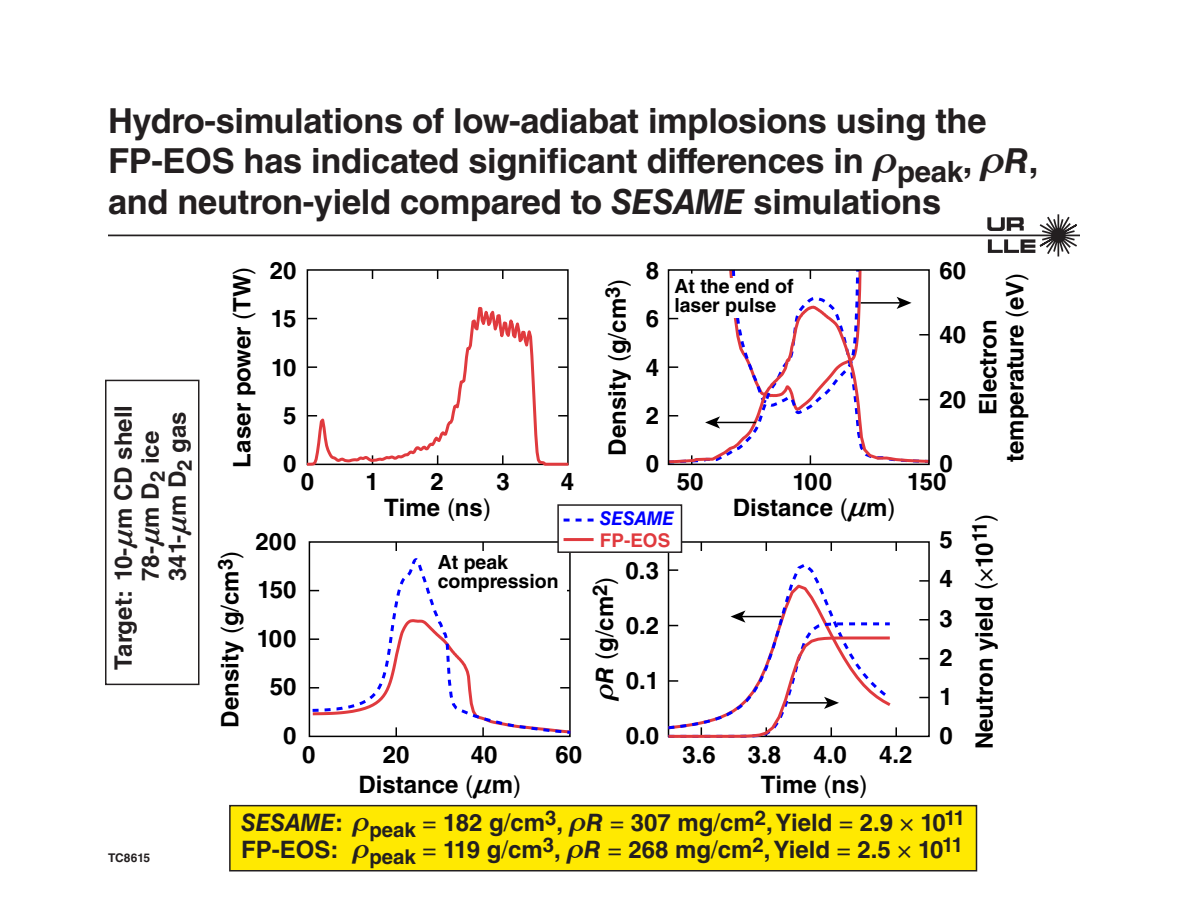
<style>
.page{position:relative;width:1188px;height:918px;background:#fff}
.page>*{position:absolute;margin:0;border:0;box-sizing:border-box;transform-origin:0 0}
.t1{font:700 34.5px/40.5px "Helvetica LT Std";letter-spacing:-.01em;color:#231f20}
.t2{font:700 24px/48.4px "Helvetica LT Std";color:#000;text-align:center}
.t3{font:700 24px "Helvetica LT Std";color:#231f20}
.t4{font:24px "Helvetica LT Std";color:#000}
.t5{font:700 19.5px/19.5px "Helvetica LT Std";color:#000}
.t6{font:italic 700 18.9px/21.6px "Helvetica LT Std";color:#00f}
.t7{font:700 12px "Helvetica LT Std";color:#231f20}
.s1{font-family:"MM Greek"}
.s2{font-style:italic}
.s3{font-weight:400}
.s4{font-style:normal;color:#e03a3e}
.s5{font-family:"MM Greek";font-weight:700}
.s6{font-weight:700;font-style:italic}
.s7{font-weight:700}
</style>
<div class="page">
<svg style="left:987px;top:214px;width:92px;height:43px"></svg>
<hr style="left:108px;top:235px;width:972px;height:1px;background:#231f20">
<div style="left:230px;top:806px;width:746px;height:65px;background:#ffe901"></div>
<div style="left:229px;top:805px;width:748px;height:67px;border:2px solid #231f20"></div>
<div style="left:105px;top:380px;width:95px;height:305px;border:2px solid #231f20"></div>
<div style="left:309px;top:541px;width:262px;height:196px;border:2px solid #000"></div>
<svg style="left:482px;top:542px;width:2px;height:9px"></svg>
<div style="left:668px;top:541px;width:262px;height:196px;border:2px solid #000"></div>
<svg style="left:919px;top:619px;width:10px;height:2px"></svg>
<svg style="left:919px;top:580px;width:10px;height:2px"></svg>
<svg style="left:895px;top:542px;width:2px;height:9px"></svg>
<svg style="left:502px;top:272px;width:2px;height:7px"></svg>
<div style="left:558px;top:505px;width:124px;height:47px;background:#fff"></div>
<div style="left:557px;top:504px;width:125px;height:49px;border:2px solid #231f20"></div>
<svg style="left:564px;top:519px;width:30px;height:3px"></svg>
<hr style="left:564px;top:538px;width:30px;height:3px;background:#e03a3e">
<svg style="left:306px;top:301px;width:263px;height:165px"></svg>
<svg style="left:310px;top:557px;width:261px;height:179px"></svg>
<svg style="left:667px;top:269px;width:260px;height:196px"></svg>
<svg style="left:667px;top:561px;width:230px;height:177px"></svg>
<div style="left:727px;top:278px;width:16px;height:40px;background:#fff"></div>
<div style="left:668px;top:269px;width:262px;height:196px;border:2px solid #000"></div>
<p class="t1" style="left:108px;top:100px;width:932px">Hydro-simulations of low-adiabat implosions using the<br>FP-EOS has indicated significant differences in <span class="s1">t</span><sub>peak</sub>, <span class="s1">t</span><span class="s2">R</span>, and neutron-yield compared to <span class="s2">SESAME</span> simulations</p>
<p class="t3" style="left:109px;top:670px;width:266px;rotate:-90deg">Target: 10-<span class="s1">n</span>m CD shell</p>
<p class="t3" style="left:163px;top:581px;width:171px;rotate:-90deg">341-<span class="s1">n</span>m D<sub>2</sub> gas</p>
<p class="t3" style="left:136px;top:581px;width:152px;rotate:-90deg">78-<span class="s1">n</span>m D<sub>2</sub> ice</p>
<p class="t7" style="left:108px;top:850px;width:44px">TC8615</p>
<p class="t2" style="left:646px;top:246px;width:15px">8</p>
<p class="t2" style="left:270px;top:246px;width:28px">20</p>
<p class="t2" style="left:940px;top:246px;width:28px">60</p>
<p class="t2" style="left:218px;top:468px;width:203px;rotate:-90deg">Laser power <span class="s3">(</span>TW<span class="s3">)</span></p>
<p class="t2" style="left:974px;top:462px;width:190px;line-height:27px;rotate:-90deg">Electron temperature <span class="s3">(</span>eV<span class="s3">)</span></p>
<p class="t5" style="left:674px;top:276px;width:121px">At the end of laser pulse</p>
<p class="t2" style="left:593px;top:456px;width:178px;rotate:-90deg">Density <span class="s3">(</span>g<span class="s3">/</span>cm<sup>3</sup><span class="s3">)</span></p>
<p class="t2" style="left:646px;top:294px;width:15px;text-align:justify">6<br>4<br>2<br>0</p>
<p class="t2" style="left:271px;top:294px;width:27px">15<br>10<br>5<br>0</p>
<p class="t2" style="left:940px;top:310px;width:28px">40</p>
<p class="t2" style="left:940px;top:375px;width:28px">20</p>
<p class="t2" style="left:940px;top:439px;width:15px">0</p>
<p class="t2" style="left:301px;top:457px;width:15px">0</p>
<p class="t2" style="left:366px;top:457px;width:15px">1</p>
<p class="t2" style="left:384px;top:467px;width:108px;line-height:26.8px">2<br>Time <span class="s3">(</span>ns<span class="s3">)</span></p>
<p class="t2" style="left:497px;top:457px;width:15px">3</p>
<p class="t2" style="left:561px;top:457px;width:15px">4</p>
<p class="t2" style="left:677px;top:457px;width:28px">50</p>
<p class="t2" style="left:733px;top:467px;width:164px;line-height:26.8px">100<br>Distance <span class="s3">(</span><span class="s1">n</span>m<span class="s3">)</span></p>
<p class="t2" style="left:907px;top:457px;width:41px">150</p>
<p class="t6" style="left:600px;top:508px;width:76px">SESAME<br><span class="s4">FP-EOS</span></p>
<p class="t2" style="left:960px;top:749px;width:237px;rotate:-90deg">Neutron yield <span class="s3">(×</span>10<sup>11</sup><span class="s3">)</span></p>
<p class="t2" style="left:940px;top:515px;width:15px">5</p>
<p class="t2" style="left:256px;top:517px;width:42px">200</p>
<p class="t2" style="left:205px;top:728px;width:178px;rotate:-90deg">Density <span class="s3">(</span>g<span class="s3">/</span>cm<sup>3</sup><span class="s3">)</span></p>
<p class="t5" style="left:438px;top:552px;width:122px">At peak compression</p>
<p class="t2" style="left:625px;top:546px;width:35px">0.3</p>
<p class="t2" style="left:940px;top:559px;width:15px;line-height:39px;text-align:justify">4<br>3<br>2<br>1<br>0</p>
<p class="t4" style="left:591px;top:701px;width:126px;rotate:-90deg"><span class="s5">t</span><span class="s6">R</span> (<span class="s7">g</span>/<span class="s7">cm</span><sup>2</sup>)</p>
<p class="t2" style="left:257px;top:565px;width:41px;text-align:right">150<br>100<br>50<br>0</p>
<p class="t2" style="left:626px;top:601px;width:35px">0.2</p>
<p class="t2" style="left:626px;top:656px;width:35px">0.1</p>
<p class="t2" style="left:626px;top:711px;width:35px">0.0</p>
<p class="t2" style="left:302px;top:730px;width:15px">0</p>
<p class="t2" style="left:383px;top:730px;width:28px">20</p>
<p class="t2" style="left:879px;top:730px;width:35px">4.2</p>
<p class="t2" style="left:358px;top:760px;width:164px">Distance <span class="s3">(</span><span class="s1">n</span>m<span class="s3">)</span></p>
<p class="t2" style="left:471px;top:730px;width:28px">40</p>
<p class="t2" style="left:555px;top:730px;width:28px">60</p>
<p class="t2" style="left:683px;top:730px;width:35px">3.6</p>
<p class="t2" style="left:748px;top:730px;width:35px">3.8</p>
<p class="t2" style="left:761px;top:740px;width:108px;line-height:29.5px;text-align:left;text-indent:53px">4.0<br>Time <span class="s3">(</span>ns<span class="s3">)</span></p>
<p class="t3" style="left:241px;top:808px;width:726px"><span class="s2">SESAME</span>: <span class="s1">t</span><sub>peak</sub> <span class="s3">=</span> 182 g<span class="s3">/</span>cm<sup>3</sup>, <span class="s1">t</span><span class="s2">R</span> <span class="s3">=</span> 307 mg<span class="s3">/</span>cm<sup>2</sup>, Yield <span class="s3">=</span> 2.9 <span class="s3">×</span> 10<sup>11</sup></p>
<p class="t3" style="left:241px;top:835px;width:723px">FP-EOS: <span class="s1">t</span><sub>peak</sub> <span class="s3">=</span> 119 g<span class="s3">/</span>cm<sup>3</sup>, <span class="s1">t</span><span class="s2">R</span> <span class="s3">=</span> 268 mg<span class="s3">/</span>cm<sup>2</sup>, Yield <span class="s3">=</span> 2.5 <span class="s3">×</span> 10<sup>11</sup></p>
</div>
